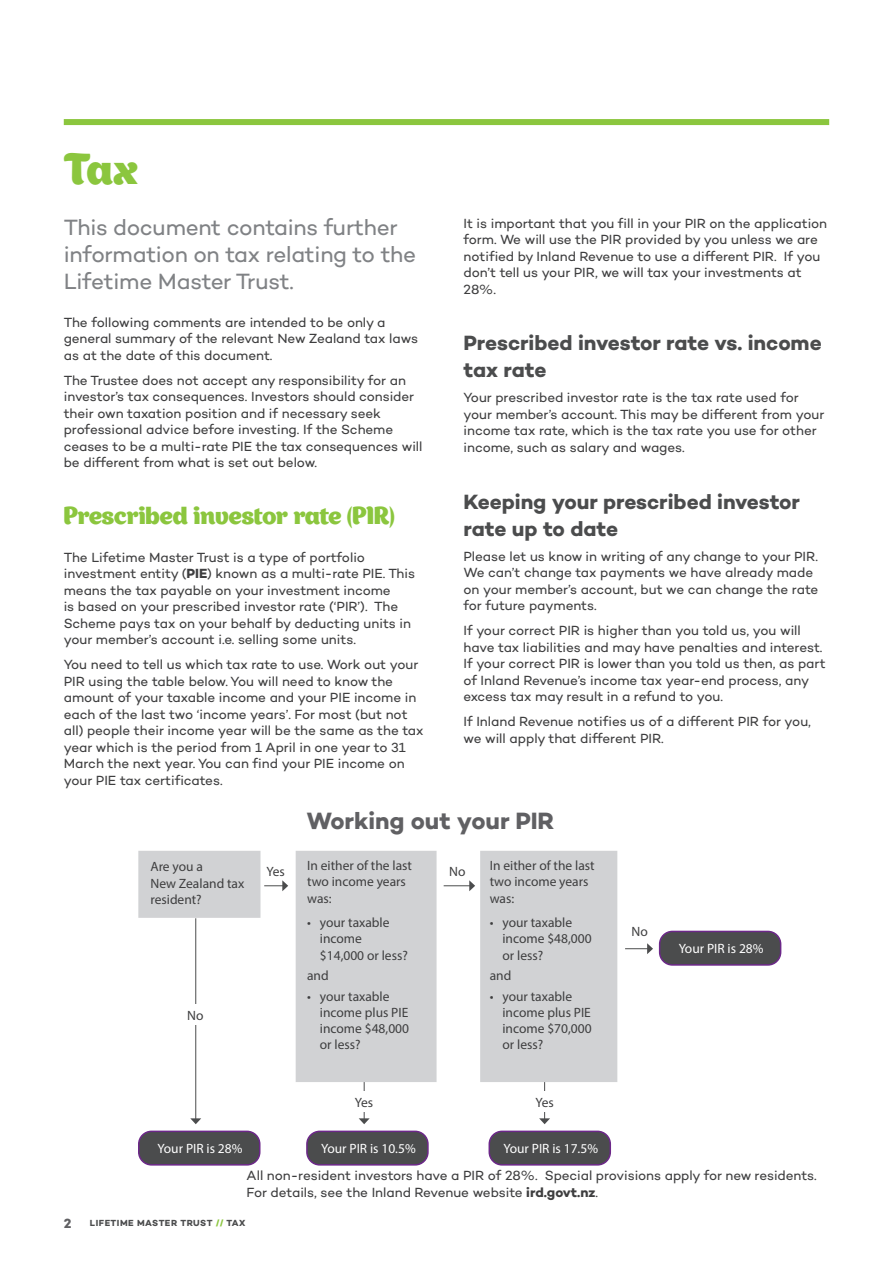
<style>
.page{position:relative;width:893px;height:1263px;background:#fff}
.page>*{position:absolute;margin:0;border:0;box-sizing:border-box;transform-origin:0 0}
.t1{font:42px "Appetite";color:#8bc63e}
.t2{font:24px "Appetite";color:#8bc63e}
.t3{font:700 24px "Campton";letter-spacing:-.005em;color:#606063}
.First_paragraph{font:22.5px/27px "Campton";letter-spacing:-.015em;color:#808285}
.Bodycopy{font:700 21px/27px "Campton";letter-spacing:-.005em;color:#4b4c4d}
.Bodycopy-2{font:13.5px/16.5px "Campton";letter-spacing:-.005em;color:#3e3e3f}
.t4{font:13.5px/16.2px "Myriad Pro";color:#3e3e3f}
.t5{font:13.5px "Myriad Pro";color:#fff}
.t6{font:700 13.5px "Campton";color:#606063}
.t7{font:700 9px "Campton";letter-spacing:.055em;color:#4b4c4d}
.s1{font-weight:700}
.s2{color:#8bc63e}
</style>
<div class="page">
<div style="left:138px;top:851px;width:122px;height:67px;background:#d1d2d4"></div>
<div style="left:296px;top:851px;width:141px;height:231px;background:#d1d2d4;border:2px solid #d1d2d4"></div>
<div style="left:480px;top:851px;width:137px;height:231px;background:#d1d2d4"></div>
<div style="left:660px;top:931px;width:121px;height:34px;background:#4b4c4d;border-radius:13px"></div>
<div style="left:659px;top:931px;width:122px;height:35px;border:2px solid #6c2789;border-radius:13px"></div>
<div style="left:307px;top:1131px;width:121px;height:34px;background:#4b4c4d;border-radius:13px"></div>
<div style="left:306px;top:1130px;width:123px;height:35px;border:2px solid #6c2789;border-radius:13px"></div>
<div style="left:489px;top:1131px;width:121px;height:34px;background:#4b4c4d;border-radius:13px"></div>
<div style="left:488px;top:1130px;width:123px;height:35px;border:2px solid #6c2789;border-radius:13px"></div>
<div style="left:139px;top:1131px;width:121px;height:34px;background:#4b4c4d;border-radius:13px"></div>
<div style="left:138px;top:1130px;width:122px;height:35px;border:2px solid #6c2789;border-radius:13px"></div>
<hr style="left:195px;top:918px;width:1px;height:201px;background:#4b4c4d">
<svg style="left:190px;top:1118px;width:11px;height:6px"></svg>
<svg style="left:264px;top:880px;width:24px;height:11px"></svg>
<svg style="left:444px;top:880px;width:31px;height:11px"></svg>
<hr style="left:364px;top:1082px;width:1px;height:37px;background:#4b4c4d">
<svg style="left:359px;top:1118px;width:11px;height:6px"></svg>
<hr style="left:544px;top:1082px;width:1px;height:37px;background:#4b4c4d">
<svg style="left:539px;top:1118px;width:11px;height:6px"></svg>
<svg style="left:625px;top:943px;width:28px;height:11px"></svg>
<div style="left:179px;top:1005px;width:32px;height:20px;background:#fff"></div>
<div style="left:348px;top:1092px;width:32px;height:20px;background:#fff"></div>
<div style="left:529px;top:1092px;width:32px;height:20px;background:#fff"></div>
<div style="left:64px;top:119px;width:765px;height:6px;background:#8bc63e"></div>
<p class="t1" style="left:64px;top:140px;width:76px">Tax</p>
<p class="First_paragraph" style="left:64px;top:213px;width:354px">This document contains further information on tax relating to the<br>Lifetime Master Trust.</p>
<p class="Bodycopy-2" style="left:64px;top:313px;width:356px">The following comments are intended to be only a general summary of the relevant New Zealand tax laws as at the date of this document.</p>
<p class="Bodycopy-2" style="left:64px;top:371px;width:360px">The Trustee does not accept any responsibility for an investor’s tax consequences. Investors should consider their own taxation position and if necessary seek professional advice before investing. If the Scheme ceases to be a multi-rate PIE the tax consequences will be different from what is set out below.</p>
<h2 class="t2" style="left:64px;top:499px;width:333px">Prescribed investor rate (PIR)</h2>
<p class="Bodycopy-2" style="left:64px;top:548px;width:353px">The Lifetime Master Trust is a type of portfolio investment entity (<span class="s1">PIE</span>) known as a multi-rate PIE. This means the tax payable on your investment income<br>is based on your prescribed investor rate (‘PIR’). The Scheme pays tax on your behalf by deducting units in your member’s account i.e. selling some units.</p>
<p class="Bodycopy-2" style="left:64px;top:656px;width:361px">You need to tell us which tax rate to use. Work out your PIR using the table below. You will need to know the amount of your taxable income and your PIE income in each of the last two ‘income years’. For most (but not all) people their income year will be the same as the tax year which is the period from 1 April in one year to 31<br>March the next year. You can find your PIE income on your PIE tax certificates.</p>
<p class="Bodycopy-2" style="left:463px;top:215px;width:365px">It is important that you fill in your PIR on the application form. We will use the PIR provided by you unless we are notified by Inland Revenue to use a different PIR. If you don’t tell us your PIR, we will tax your investments at 28%.</p>
<p class="Bodycopy" style="left:463px;top:330px;width:360px">Prescribed investor rate vs. income tax rate</p>
<p class="Bodycopy-2" style="left:463px;top:389px;width:362px">Your prescribed investor rate is the tax rate used for your member’s account. This may be different from your income tax rate, which is the tax rate you use for other income, such as salary and wages.</p>
<h3 class="Bodycopy" style="left:463px;top:488px;width:338px">Keeping your prescribed investor rate up to date</h3>
<p class="Bodycopy-2" style="left:463px;top:548px;width:356px">Please let us know in writing of any change to your PIR.<br>We can’t change tax payments we have already made on your member’s account, but we can change the rate for future payments.</p>
<p class="Bodycopy-2" style="left:463px;top:622px;width:364px">If your correct PIR is higher than you told us, you will have tax liabilities and may have penalties and interest.<br>If your correct PIR is lower than you told us then, as part of Inland Revenue’s income tax year-end process, any excess tax may result in a refund to you.</p>
<p class="Bodycopy-2" style="left:463px;top:713px;width:349px">If Inland Revenue notifies us of a different PIR for you, we will apply that different PIR.</p>
<p class="t3" style="left:306px;top:805px;width:249px">Working out your PIR</p>
<p class="t4" style="left:150px;top:858px;width:95px">Are you a<br>New Zealand tax resident?</p>
<p class="t4" style="left:307px;top:857px;width:106px">In either of the last two income years was:</p>
<p class="t4" style="left:320px;top:914px;width:90px;text-indent:-13px">• your taxable income $14,000 or less?</p>
<p class="t4" style="left:307px;top:967px;width:23px">and</p>
<p class="t4" style="left:320px;top:988px;width:91px;text-indent:-13px">• your taxable income plus PIE income $48,000 or less?</p>
<p class="t4" style="left:266px;top:863px;width:20px">Yes</p>
<p class="t4" style="left:187px;top:1007px;width:18px">No</p>
<p class="t4" style="left:449px;top:863px;width:18px">No</p>
<p class="t4" style="left:490px;top:857px;width:106px">In either of the last two income years was:</p>
<p class="t4" style="left:502px;top:914px;width:91px;text-indent:-13px">• your taxable income $48,000 or less?</p>
<p class="t4" style="left:490px;top:967px;width:23px">and</p>
<p class="t4" style="left:502px;top:988px;width:91px;text-indent:-13px">• your taxable income plus PIE income $70,000 or less?</p>
<p class="t4" style="left:355px;top:1094px;width:20px">Yes</p>
<p class="t4" style="left:535px;top:1094px;width:20px">Yes</p>
<p class="t5" style="left:158px;top:1140px;width:86px">Your PIR is 28%</p>
<p class="t5" style="left:321px;top:1140px;width:96px">Your PIR is 10.5%</p>
<p class="t5" style="left:503px;top:1140px;width:96px">Your PIR is 17.5%</p>
<p class="t4" style="left:631px;top:923px;width:18px">No</p>
<p class="t5" style="left:679px;top:940px;width:86px">Your PIR is 28%</p>
<p class="Bodycopy-2" style="left:247px;top:1167px;width:572px">All non-resident investors have a PIR of 28%. Special provisions apply for new residents.<br>For details, see the Inland Revenue website <span class="s1">ird.govt.nz</span>.</p>
<p class="t6" style="left:64px;top:1215px;width:9px">2</p>
<p class="t7" style="left:90px;top:1217px;width:157px">LIFETIME MASTER TRUST <span class="s2">//</span> TAX</p>
</div>
